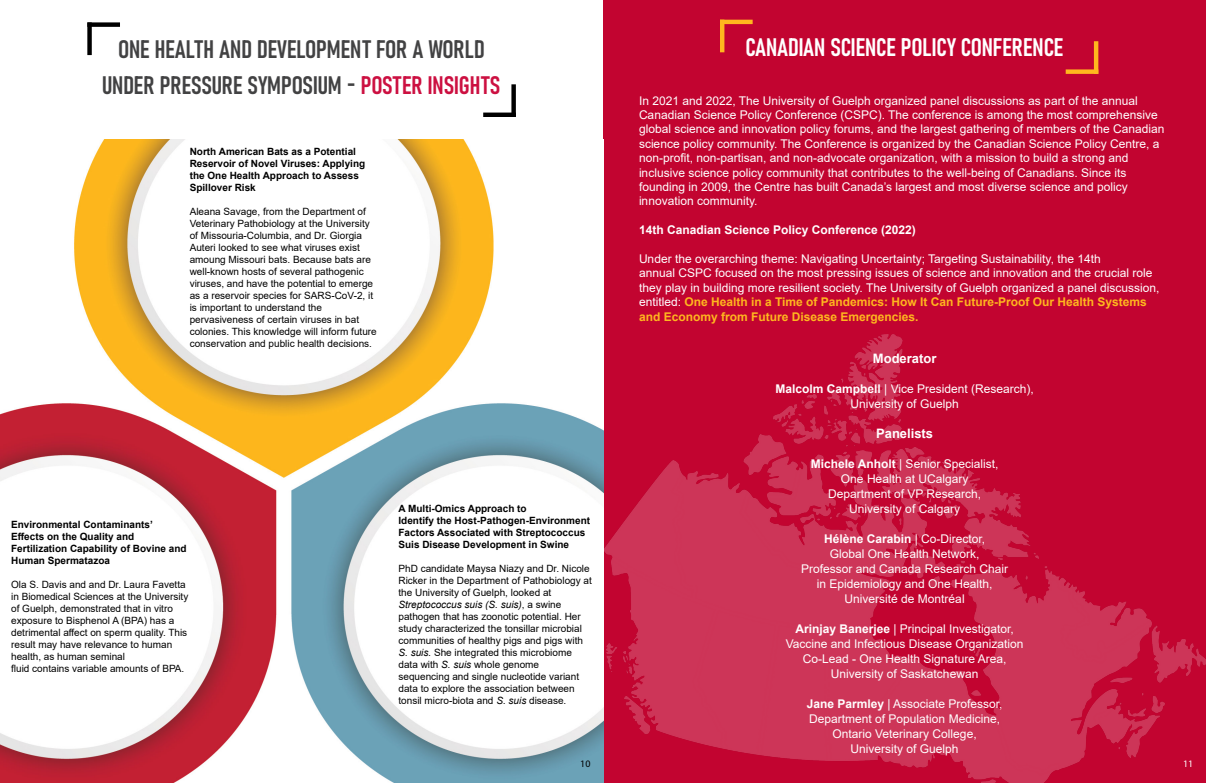
<style>
.page{position:relative;width:1206px;height:783px;background:#fff}
.page>*{position:absolute;margin:0;border:0;box-sizing:border-box;transform-origin:0 0}
.t1{font:25px/36px "Bahnschrift";color:#424243;text-align:center}
.t2{font:25px "Bahnschrift";color:#fff}
.t3{font:700 13px "Arial";color:#fff}
.t4{font:12px/15px "Arial";color:#fff;text-align:center}
.t5{font:700 12px/14.4px "Arial";color:#ffb71e}
.t6{font:700 12px "Arial";color:#fff}
.t7{font:10px/12px "Arial";color:#000}
.t8{font:700 10px/12px "Arial";color:#000}
.t9{font:9.9px "Myriad Pro";color:#000}
.t10{font:9.9px "Myriad Pro";color:#fff}
.s1{color:#cc1041}
.s2{font-style:italic}
.s3{font-weight:400;color:#fff}
.s4{font-weight:700}
</style>
<div class="page">
<div style="left:603px;top:0;width:603px;height:783px;background:#c20430"></div>
<img style="left:603px;top:335px;width:603px;height:448px">
<img style="left:0;top:139px;width:603px;height:644px">
<hr style="left:720px;top:20px;width:4px;height:32px;background:#ffb71e">
<hr style="left:720px;top:20px;width:33px;height:4px;background:#ffb71e">
<hr style="left:1094px;top:41px;width:4px;height:33px;background:#ffb71e">
<svg style="left:1066px;top:69px;width:32px;height:5px"></svg>
<div style="left:87px;top:22px;width:5px;height:33px;border:3px solid #000"></div>
<div style="left:87px;top:22px;width:33px;height:5px;border:3px solid #000"></div>
<div style="left:511px;top:84px;width:5px;height:33px;border:3px solid #000"></div>
<div style="left:483px;top:113px;width:33px;height:4px;border:3px solid #000"></div>
<p class="t1" style="left:102px;top:29px;width:400px">ONE HEALTH AND DEVELOPMENT FOR A WORLD<br>UNDER PRESSURE SYMPOSIUM - <span class="s1">POSTER INSIGHTS</span></p>
<p class="t8" style="left:190px;top:145px;width:177px">North American Bats as a Potential<br>Reservoir of Novel Viruses: Applying the One Health Approach to Assess<br>Spillover Risk</p>
<p class="t7" style="left:190px;top:205px;width:182px">Aleana Savage, from the Department of<br>Veterinary Pathobiology at the University</p>
<p class="t7" style="left:190px;top:229px;width:185px">of Missouria-Columbia, and Dr. Giorgia Auteri looked to see what viruses exist amoung Missouri bats. Because bats are well-known hosts of several pathogenic viruses, and have the potential to emerge</p>
<p class="t7" style="left:190px;top:289px;width:185px">as a reservoir species for SARS-CoV-2, it</p>
<p class="t7" style="left:190px;top:301px;width:189px">is important to understand the pervasiveness of certain viruses in bat colonies. This knowledge will inform future conservation and public health decisions.</p>
<p class="t8" style="left:11px;top:519px;width:143px">Environmental Contaminants’</p>
<p class="t8" style="left:11px;top:531px;width:125px">Effects on the Quality and</p>
<p class="t8" style="left:11px;top:543px;width:177px">Fertilization Capability of Bovine and<br>Human Spermatazoa</p>
<p class="t7" style="left:11px;top:579px;width:179px">Ola S. Davis and and Dr. Laura Favetta in Biomedical Sciences at the University</p>
<p class="t7" style="left:11px;top:603px;width:163px">of Guelph, demonstrated that in vitro</p>
<p class="t7" style="left:11px;top:615px;width:178px">exposure to Bisphenol A (BPA) has a detrimental affect on sperm quality. This</p>
<p class="t7" style="left:11px;top:639px;width:163px">result may have relevance to human health, as human seminal</p>
<p class="t7" style="left:11px;top:663px;width:175px">fluid contains variable amounts of BPA.</p>
<p class="t8" style="left:399px;top:503px;width:193px">A Multi-Omics Approach to<br>Identify the Host-Pathogen-Environment Factors Associated with Streptococcus Suis Disease Development in Swine</p>
<p class="t7" style="left:399px;top:563px;width:195px">PhD candidate Maysa Niazy and Dr. Nicole<br>Ricker in the Department of Pathobiology at</p>
<p class="t7" style="left:399px;top:587px;width:186px">the University of Guelph, looked at <span class="s2">Streptococcus suis (S. suis)</span>, a swine pathogen that has zoonotic potential. Her study characterized the tonsillar microbial communities of healthy pigs and pigs with</p>
<p class="t7" style="left:399px;top:647px;width:175px"><span class="s2">S. suis.</span> She integrated this microbiome data with <span class="s2">S. suis</span> whole genome</p>
<p class="t7" style="left:399px;top:671px;width:182px">sequencing and single nucleotide variant</p>
<p class="t7" style="left:399px;top:683px;width:178px">data to explore the association between tonsil micro-biota and <span class="s2">S. suis</span> disease.</p>
<p class="t9" style="left:580px;top:757px;width:12px">10</p>
<p class="t2" style="left:746px;top:28px;width:319px">CANADIAN SCIENCE POLICY CONFERENCE</p>
<p class="t4" style="left:639px;top:93px;width:500px">In 2021 and 2022, The University of Guelph organized panel discussions as part of the annual</p>
<p class="t4" style="left:639px;top:107px;width:520px">Canadian Science Policy Conference (CSPC). The conference is among the most comprehensive</p>
<p class="t4" style="left:639px;top:122px;width:527px">global science and innovation policy forums, and the largest gathering of members of the Canadian</p>
<p class="t4" style="left:639px;top:136px;width:522px;line-height:14.4px;text-align:left">science policy community. The Conference is organized by the Canadian Science Policy Centre, a non-profit, non-partisan, and non-advocate organization, with a mission to build a strong and inclusive science policy community that contributes to the well-being of Canadians. Since its founding in 2009, the Centre has built Canada’s largest and most diverse science and policy</p>
<p class="t4" style="left:639px;top:194px;width:120px">innovation community.</p>
<p class="t6" style="left:639px;top:222px;width:278px">14th Canadian Science Policy Conference (2022)</p>
<p class="t4" style="left:639px;top:252px;width:515px;line-height:14.4px;text-align:left">Under the overarching theme: Navigating Uncertainty; Targeting Sustainability, the 14th<br>annual CSPC focused on the most pressing issues of science and innovation and the crucial role</p>
<p class="t5" style="left:639px;top:281px;width:522px"><span class="s3">they play in building more resilient society. The University of Guelph organized a panel discussion, entitled:</span> One Health in a Time of Pandemics: How It Can Future-Proof Our Health Systems and Economy from Future Disease Emergencies.</p>
<p class="t3" style="left:873px;top:349px;width:65px">Moderator</p>
<p class="t4" style="left:776px;top:381px;width:260px"><span class="s4">Malcolm Campbell</span> | Vice President (Research),</p>
<p class="t4" style="left:851px;top:396px;width:110px">University of Guelph</p>
<p class="t3" style="left:876px;top:424px;width:59px">Panelists</p>
<p class="t4" style="left:811px;top:456px;width:189px"><span class="s4">Michele Anholt</span> | Senior Specialist,</p>
<p class="t4" style="left:841px;top:471px;width:129px">One Health at UCalgary</p>
<p class="t4" style="left:828px;top:486px;width:155px">Department of VP Research,</p>
<p class="t4" style="left:849px;top:501px;width:112px">University of Calgary</p>
<p class="t4" style="left:824px;top:531px;width:163px"><span class="s4">Hélène Carabin</span> | Co-Director,<br>Global One Health Network,</p>
<p class="t4" style="left:801px;top:561px;width:208px">Professor and Canada Research Chair in Epidemiology and One Health,<br>Université de Montréal</p>
<p class="t4" style="left:786px;top:621px;width:239px"><span class="s4">Arinjay Banerjee</span> | Principal Investigator, Vaccine and Infectious Disease Organization Co-Lead - One Health Signature Area, University of Saskatchewan</p>
<p class="t4" style="left:807px;top:696px;width:197px"><span class="s4">Jane Parmley</span> | Associate Professor,<br>Department of Population Medicine,<br>Ontario Veterinary College,</p>
<p class="t4" style="left:851px;top:741px;width:110px">University of Guelph</p>
<p class="t10" style="left:1183px;top:757px;width:12px">11</p>
</div>
